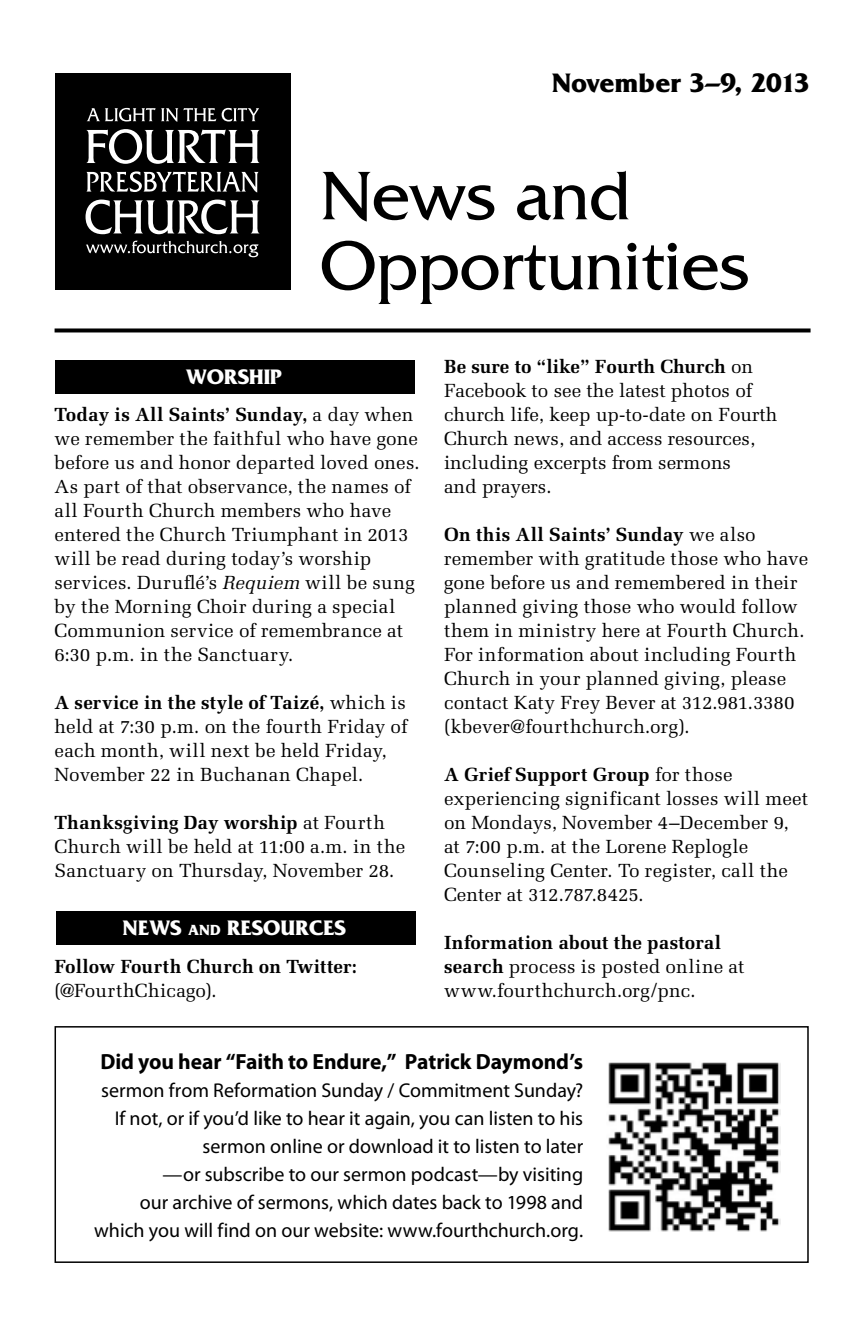
<style>
.page{position:relative;width:864px;height:1332px;background:#fff}
.page>*{position:absolute;margin:0;border:0;box-sizing:border-box;transform-origin:0 0}
.t1{font:72px/70px "Friz Quadrata Std";color:#000}
.t2{font:700 28px "Friz Quadrata Std";letter-spacing:-.005em;color:#000}
.t3{font:700 22px "Myriad Pro";letter-spacing:-.005em;color:#000}
.t4{font:700 22px "Friz Quadrata Std";color:#fff}
.t5{font:20px/28px "Myriad Pro";color:#000;text-align:right}
.t6{font:19px/24px "Melior LT Std";letter-spacing:.01em;color:#000}
.t7{font:700 19px "Melior LT Std";letter-spacing:.005em;color:#000}
.s1{font-weight:700}
.s2{font-style:italic}
.s3{font-size:15.4px}
</style>
<div class="page">
<div style="left:56px;top:73px;width:235px;height:216px;background:#000"></div>
<svg style="left:86px;top:129px;width:173px;height:35px"></svg>
<svg style="left:86px;top:171px;width:173px;height:22px"></svg>
<svg style="left:86px;top:200px;width:173px;height:34px"></svg>
<svg style="left:87px;top:108px;width:129px;height:14px;background:#474747"></svg>
<svg style="left:222px;top:108px;width:37px;height:14px"></svg>
<svg style="left:86px;top:241px;width:173px;height:16px;background:#363636"></svg>
<svg style="left:55px;top:328px;width:756px;height:4px;background:#1e1e1e"></svg>
<div style="left:56px;top:911px;width:360px;height:34px;background:#000"></div>
<div style="left:55px;top:1026px;width:754px;height:237px;border:2px solid #000"></div>
<img style="left:608px;top:1062px;width:172px;height:170px">
<div style="left:55px;top:360px;width:360px;height:34px;background:#000"></div>
<h2 class="t2" style="left:552px;top:68px;width:259px">November 3–9, 2013</h2>
<h1 class="t1" style="left:320px;top:161px;width:431px">News and<br>Opportunities</h1>
<p class="t4" style="left:186px;top:365px;width:97px">WORSHIP</p>
<p class="t6" style="left:55px;top:403px;width:367px"><span class="s1">Today is All Saints’ Sunday,</span> a day when we remember the faithful who have gone before us and honor departed loved ones.<br>As part of that observance, the names of all Fourth Church members who have entered the Church Triumphant in 2013 will be read during today’s worship services. Duruflé’s <span class="s2">Requiem</span> will be sung by the Morning Choir during a special Communion service of remembrance at 6:30 p.m. in the Sanctuary.</p>
<p class="t6" style="left:55px;top:691px;width:354px"><span class="s1">A service in the style of Taizé,</span> which is held at 7:30 p.m. on the fourth Friday of each month, will next be held Friday, November 22 in Buchanan Chapel.</p>
<p class="t6" style="left:55px;top:811px;width:352px"><span class="s1">Thanksgiving Day worship</span> at Fourth<br>Church will be held at 11:00 a.m. in the<br>Sanctuary on Thursday, November 28.</p>
<p class="t4" style="left:123px;top:916px;width:225px">NEWS <span class="s3">and</span> RESOURCES</p>
<p class="t7" style="left:55px;top:955px;width:304px">Follow Fourth Church on Twitter:</p>
<p class="t6" style="left:55px;top:979px;width:164px">(@FourthChicago).</p>
<p class="t6" style="left:444px;top:355px;width:335px"><span class="s1">Be sure to “like” Fourth Church</span> on<br>Facebook to see the latest photos of church life, keep up-to-date on Fourth<br>Church news, and access resources, including excerpts from sermons<br>and prayers.</p>
<p class="t6" style="left:444px;top:523px;width:366px"><span class="s1">On this All Saints’ Sunday</span> we also remember with gratitude those who have gone before us and remembered in their planned giving those who would follow them in ministry here at Fourth Church.<br>For information about including Fourth Church in your planned giving, please contact Katy Frey Bever at 312.981.3380 (kbever@fourthchurch.org).</p>
<p class="t6" style="left:444px;top:763px;width:366px"><span class="s1">A Grief Support Group</span> for those experiencing significant losses will meet on Mondays, November 4–December 9, at 7:00 p.m. at the Lorene Replogle Counseling Center. To register, call the Center at 312.787.8425.</p>
<p class="t6" style="left:444px;top:931px;width:302px"><span class="s1">Information about the pastoral search</span> process is posted online at www.fourthchurch.org/pnc.</p>
<p class="t3" style="left:100px;top:1047px;width:484px">Did you hear “Faith to Endure,” Patrick Daymond’s</p>
<p class="t5" style="left:94px;top:1076px;width:491px">sermon from Reformation Sunday / Commitment Sunday?<br>If not, or if you’d like to hear it again, you can listen to his sermon online or download it to listen to later<br>—or subscribe to our sermon podcast—by visiting<br>our archive of sermons, which dates back to 1998 and which you will find on our website: www.fourthchurch.org.</p>
</div>
